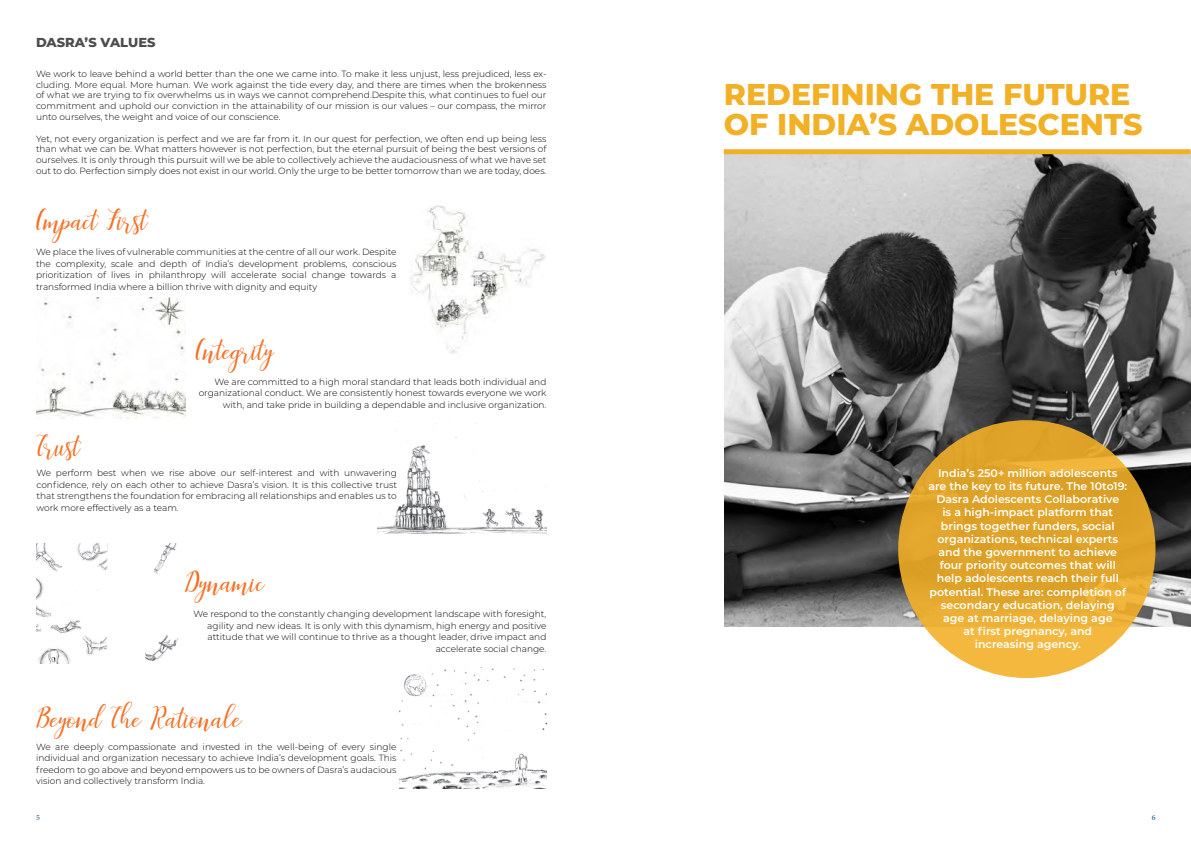
<style>
.page{position:relative;width:1191px;height:842px;background:#fff}
.page>*{position:absolute;margin:0;border:0;box-sizing:border-box;transform-origin:0 0}
.t1{font:31px "Faranisa Script";color:#f37024}
.t2{font:800 30px/30px "Montserrat";color:#f2b027}
.t3{font:800 13px "Montserrat";color:#4d4d4f}
.t4{font:600 11px/13.2px "Montserrat";color:#fff;text-align:center}
.t5{font:300 9px/11.6px "Montserrat";color:#000;text-align:justify}
.t6{font:8px "Minion Pro";color:#124d7f}
</style>
<div class="page">
<img style="left:377px;top:423px;width:169px;height:110px">
<img style="left:399px;top:668px;width:147px;height:120px">
<img style="left:36px;top:298px;width:150px;height:120px">
<img style="left:36px;top:544px;width:143px;height:119px">
<img style="left:411px;top:206px;width:135px;height:148px">
<img style="left:725px;top:152px;width:466px;height:475px">
<div style="left:898px;top:420px;width:257px;height:258px;background:linear-gradient(to bottom,#d89d22,#f0b53a);border-radius:50%"></div>
<div style="left:724px;top:149px;width:466px;height:5px;background:#f2b029"></div>
<h3 class="t3" style="left:36px;top:33px;width:121px">DASRA’S VALUES</h3>
<p class="t5" style="left:36px;top:68px;width:512px;line-height:10.8px">We work to leave behind a world better than the one we came into. To make it less unjust, less prejudiced, less ex&shy;cluding. More equal. More human. We work against the tide every day, and there are times when the brokenness of what we are trying to fix overwhelms us in ways we cannot comprehend.Despite this, what continues to fuel our commitment and uphold our conviction in the attainability of our mission is our values – our compass, the mirror unto ourselves, the weight and voice of our conscience.</p>
<p class="t5" style="left:36px;top:133px;width:512px;line-height:10.8px">Yet, not every organization is perfect and we are far from it. In our quest for perfection, we often end up being less than what we can be. What matters however is not perfection, but the eternal pursuit of being the best versions of ourselves. It is only through this pursuit will we be able to collectively achieve the audaciousness of what we have set out to do. Perfection simply does not exist in our world. Only the urge to be better tomorrow than we are today, does.</p>
<h1 class="t1" style="left:36px;top:201px;width:113px">Impact First</h1>
<p class="t5" style="left:36px;top:246px;width:362px">We place the lives of vulnerable communities at the centre of all our work. Despite the complexity, scale and depth of India’s development problems, conscious prioritization of lives in philanthropy will accelerate social change towards a transformed India where a billion thrive with dignity and equity</p>
<h1 class="t1" style="left:195px;top:331px;width:80px">Integrity</h1>
<h1 class="t1" style="left:36px;top:427px;width:46px">Trust</h1>
<p class="t5" style="left:199px;top:375px;width:349px;text-align:right">We are committed to a high moral standard that leads both individual and organizational conduct. We are consistently honest towards everyone we work with, and take pride in building a dependable and inclusive organization.</p>
<p class="t5" style="left:36px;top:467px;width:362px">We perform best when we rise above our self-interest and with unwavering confidence, rely on each other to achieve Dasra’s vision. It is this collective trust that strengthens the foundation for embracing all relationships and enables us to work more effectively as a team.</p>
<h1 class="t1" style="left:186px;top:563px;width:80px">Dynamic</h1>
<p class="t5" style="left:193px;top:608px;width:354px;text-align:right">We respond to the constantly changing development landscape with foresight, agility and new ideas. It is only with this dynamism, high energy and positive attitude that we will continue to thrive as a thought leader, drive impact and accelerate social change.</p>
<h1 class="t1" style="left:36px;top:699px;width:207px">Beyond The Rationale</h1>
<p class="t5" style="left:36px;top:740px;width:362px">We are deeply compassionate and invested in the well-being of every single individual and organization necessary to achieve India’s development goals. This freedom to go above and beyond empowers us to be owners of Dasra’s audacious vision and collectively transform India.</p>
<h2 class="t2" style="left:724px;top:78px;width:420px">REDEFINING THE FUTURE<br>OF INDIA’S ADOLESCENTS</h2>
<p class="t4" style="left:928px;top:466px;width:200px">India’s 250+ million adolescents are the key to its future. The 10to19:<br>Dasra Adolescents Collaborative<br>is a high-impact platform that brings together funders, social organizations, technical experts and the government to achieve four priority outcomes that will help adolescents reach their full potential. These are: completion of secondary education, delaying<br>age at marriage, delaying age<br>at first pregnancy, and<br>increasing agency.</p>
<p class="t6" style="left:36px;top:812px;width:5px">5</p>
<p class="t6" style="left:1151px;top:812px;width:5px">6</p>
</div>
